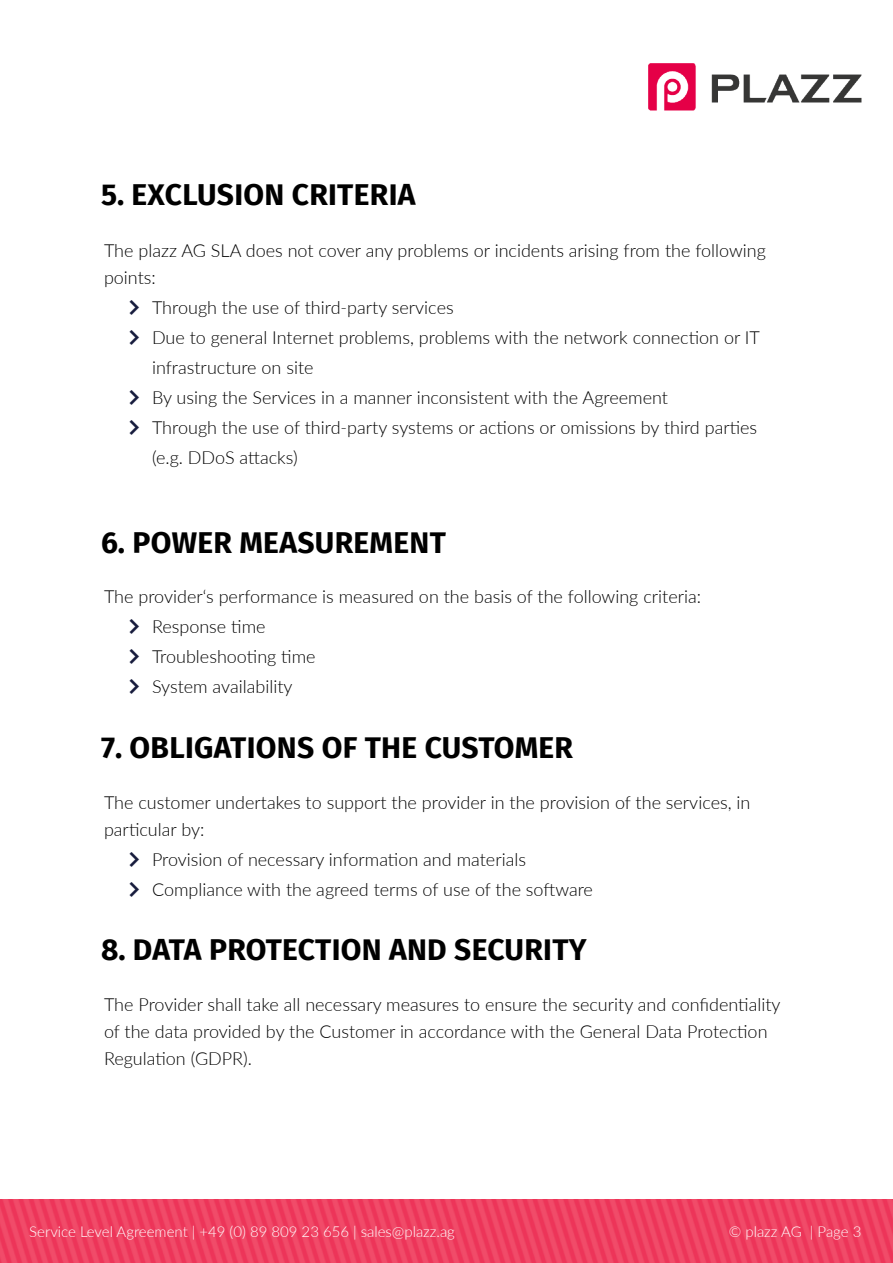
<style>
.page{position:relative;width:893px;height:1263px;background:#fff}
.page>*{position:absolute;margin:0;border:0;box-sizing:border-box;transform-origin:0 0}
.t1{font:700 30px "Fira Sans";letter-spacing:.01em;color:#000}
.t2{font:300 18px/30px "Lato";color:#000}
.t3{font:300 15px "Lato";color:#fff}
</style>
<div class="page">
<img style="left:0;top:1199px;width:893px;height:64px">
<img style="left:649px;top:64px;width:212px;height:47px">
<h1 class="t1" style="left:101px;top:169px;width:316px">5. EXCLUSION CRITERIA</h1>
<p class="t2" style="left:104px;top:237px;width:663px;line-height:27px">The plazz AG SLA does not cover any problems or incidents arising from the following points:</p>
<p class="t2" style="left:152px;top:292px;width:609px">Through the use of third-party services<br>Due to general Internet problems, problems with the network connection or IT infrastructure on site<br>By using the Services in a manner inconsistent with the Agreement<br>Through the use of third-party systems or actions or omissions by third parties (e.g. DDoS attacks)</p>
<h1 class="t1" style="left:101px;top:517px;width:346px">6. POWER MEASUREMENT</h1>
<p class="t2" style="left:152px;top:581px;width:551px;text-indent:-48px">The provider‘s performance is measured on the basis of the following criteria:<br>Response time<br>Troubleshooting time<br>System availability</p>
<h1 class="t1" style="left:101px;top:722px;width:474px">7. OBLIGATIONS OF THE CUSTOMER</h1>
<p class="t2" style="left:104px;top:788px;width:648px;line-height:27px">The customer undertakes to support the provider in the provision of the services, in particular by:</p>
<p class="t2" style="left:152px;top:844px;width:442px">Provision of necessary information and materials<br>Compliance with the agreed terms of use of the software</p>
<h1 class="t1" style="left:101px;top:924px;width:487px">8. DATA PROTECTION AND SECURITY</h1>
<p class="t2" style="left:104px;top:990px;width:678px;line-height:27px">The Provider shall take all necessary measures to ensure the security and confidentiality of the data provided by the Customer in accordance with the General Data Protection<br>Regulation (GDPR).</p>
<p class="t3" style="left:29px;top:1221px;width:427px">Service Level Agreement | +49 (0) 89 809 23 656 | sales@plazz.ag</p>
<p class="t3" style="left:729px;top:1221px;width:134px">© plazz AG | Page 3</p>
</div>
